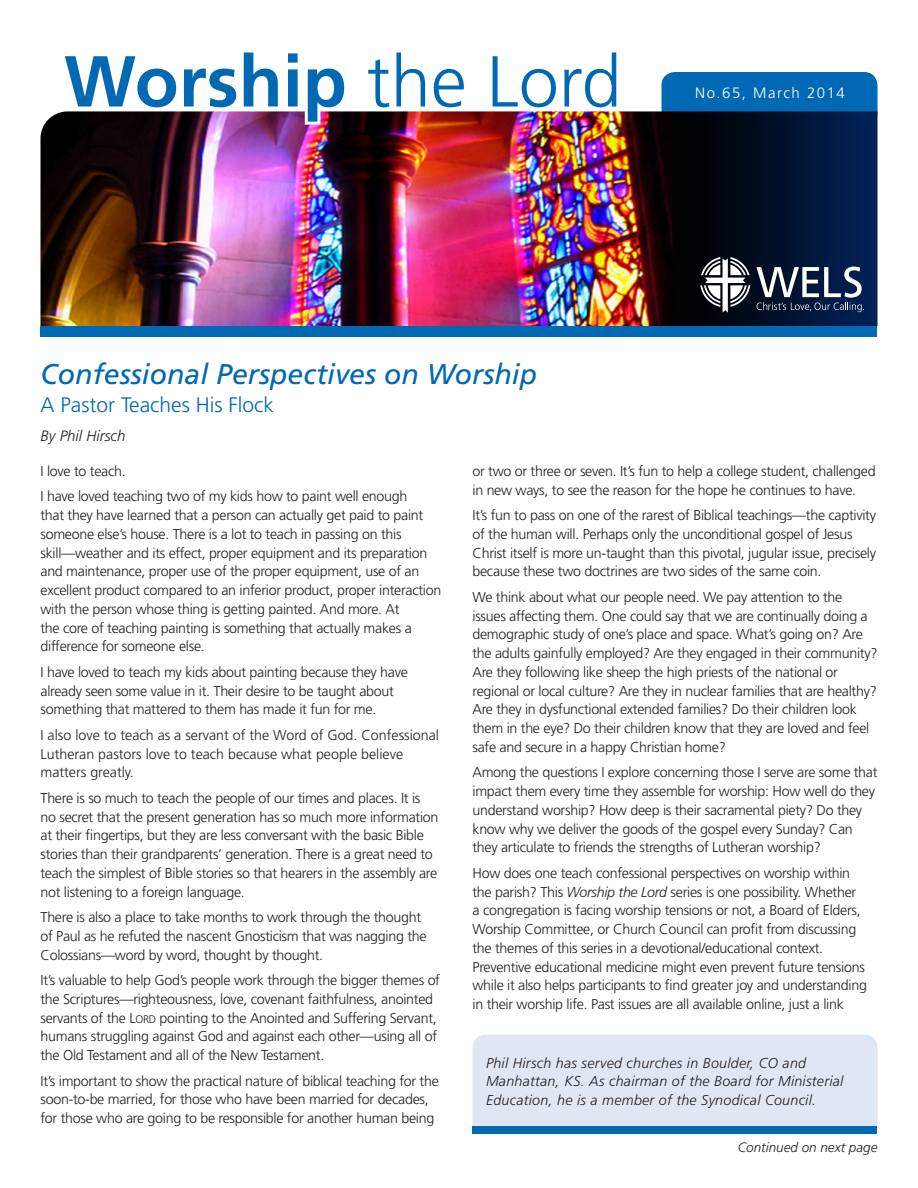
<style>
.page{position:relative;width:918px;height:1188px;background:#fff}
.page>*{position:absolute;margin:0;border:0;box-sizing:border-box;transform-origin:0 0}
.t1{font:700 72px "Frutiger LT Std";color:#0168b3}
.Newsletter_Title{font:italic 28.5px "Frutiger LT Std";color:#0168b3}
.Newsletter_Title-2{font:300 21px "Frutiger LT Std";color:#0168b3}
.t2{font:300 15px "Frutiger LT Std";letter-spacing:.1em;color:#fff}
.t3{font:italic 300 15px "Frutiger LT Std";color:#231f20}
.t4{font:300 14.25px/18.8px "Frutiger LT Std";letter-spacing:-.02em;color:#231f20}
.Body_Text{font:italic 300 14.25px/18.8px "Frutiger LT Std";letter-spacing:.02em;color:#231f20}
.t5{font:300 14.25px/18.8px "Frutiger LT Std";color:#231f20}
.t6{font:italic 300 13.5px "Frutiger LT Std";color:#231f20}
.s1{font-weight:300}
.s2{font-size:10.95px}
.s3{font-style:italic}
</style>
<div class="page">
<div style="left:662px;top:72px;width:216px;height:54px;background:#0168b3;border-radius:14px"></div>
<img style="left:40px;top:111px;width:838px;height:215px">
<svg style="left:700px;top:257px;width:50px;height:56px"></svg>
<svg style="left:756px;top:267px;width:108px;height:45px"></svg>
<div style="left:40px;top:326px;width:838px;height:11px;background:#0168b3"></div>
<img style="left:57px;top:111px;width:293px;height:17px">
<div style="left:472px;top:1035px;width:406px;height:92px;background:#e0e7f4"></div>
<div style="left:472px;top:1127px;width:406px;height:7px;background:#0168b3"></div>
<p class="t1" style="left:64px;top:39px;width:559px">Worship <span class="s1">the Lord</span></p>
<p class="t2" style="left:695px;top:84px;width:151px">No.65, March 2014</p>
<p class="Newsletter_Title" style="left:40px;top:357px;width:498px">Confessional Perspectives on Worship</p>
<p class="Newsletter_Title-2" style="left:40px;top:393px;width:235px">A Pastor Teaches His Flock</p>
<p class="t3" style="left:40px;top:427px;width:87px">By Phil Hirsch</p>
<p class="t4" style="left:40px;top:462px;width:87px">I love to teach.</p>
<p class="t4" style="left:40px;top:487px;width:402px">I have loved teaching two of my kids how to paint well enough<br>that they have learned that a person can actually get paid to paint someone else’s house. There is a lot to teach in passing on this skill—weather and its effect, proper equipment and its preparation and maintenance, proper use of the proper equipment, use of an excellent product compared to an inferior product, proper interaction with the person whose thing is getting painted. And more. At<br>the core of teaching painting is something that actually makes a difference for someone else.</p>
<p class="t4" style="left:40px;top:663px;width:369px">I have loved to teach my kids about painting because they have already seen some value in it. Their desire to be taught about something that mattered to them has made it fun for me.</p>
<p class="t5" style="left:40px;top:726px;width:400px">I also love to teach as a servant of the Word of God. Confessional<br>Lutheran pastors love to teach because what people believe matters greatly.</p>
<p class="t4" style="left:40px;top:789px;width:399px">There is so much to teach the people of our times and places. It is no secret that the present generation has so much more information at their fingertips, but they are less conversant with the basic Bible stories than their grandparents’ generation. There is a great need to teach the simplest of Bible stories so that hearers in the assembly are not listening to a foreign language.</p>
<p class="t4" style="left:40px;top:908px;width:388px">There is also a place to take months to work through the thought of Paul as he refuted the nascent Gnosticism that was nagging the<br>Colossians—word by word, thought by thought.</p>
<p class="t4" style="left:40px;top:971px;width:401px">It’s valuable to help God’s people work through the bigger themes of the Scriptures—righteousness, love, covenant faithfulness, anointed servants of the L<span class="s2">ord</span> pointing to the Anointed and Suffering Servant, humans struggling against God and against each other—using all of the Old Testament and all of the New Testament.</p>
<p class="t4" style="left:40px;top:1072px;width:400px">It’s important to show the practical nature of biblical teaching for the soon-to-be married, for those who have been married for decades, for those who are going to be responsible for another human being</p>
<p class="t4" style="left:472px;top:462px;width:405px">or two or three or seven. It’s fun to help a college student, challenged in new ways, to see the reason for the hope he continues to have.</p>
<p class="t4" style="left:472px;top:506px;width:405px">It’s fun to pass on one of the rarest of Biblical teachings—the captivity of the human will. Perhaps only the unconditional gospel of Jesus Christ itself is more un-taught than this pivotal, jugular issue, precisely because these two doctrines are two sides of the same coin.</p>
<p class="t4" style="left:472px;top:588px;width:407px">We think about what our people need. We pay attention to the issues affecting them. One could say that we are continually doing a demographic study of one’s place and space. What’s going on? Are the adults gainfully employed? Are they engaged in their community?<br>Are they following like sheep the high priests of the national or regional or local culture? Are they in nuclear families that are healthy?<br>Are they in dysfunctional extended families? Do their children look them in the eye? Do their children know that they are loved and feel safe and secure in a happy Christian home?</p>
<p class="t4" style="left:472px;top:763px;width:407px">Among the questions I explore concerning those I serve are some that impact them every time they assemble for worship: How well do they understand worship? How deep is their sacramental piety? Do they know why we deliver the goods of the gospel every Sunday? Can they articulate to friends the strengths of Lutheran worship?</p>
<p class="t4" style="left:472px;top:864px;width:396px">How does one teach confessional perspectives on worship within the parish? This <span class="s3">Worship the Lord</span> series is one possibility. Whether<br>a congregation is facing worship tensions or not, a Board of Elders, Worship Committee, or Church Council can profit from discussing the themes of this series in a devotional/educational context.<br>Preventive educational medicine might even prevent future tensions while it also helps participants to find greater joy and understanding in their worship life. Past issues are all available online, just a link</p>
<p class="Body_Text" style="left:486px;top:1053px;width:359px">Phil Hirsch has served churches in Boulder, CO and<br>Manhattan, KS. As chairman of the Board for Ministerial<br>Education, he is a member of the Synodical Council.</p>
<p class="t6" style="left:738px;top:1139px;width:141px">Continued on next page</p>
</div>
